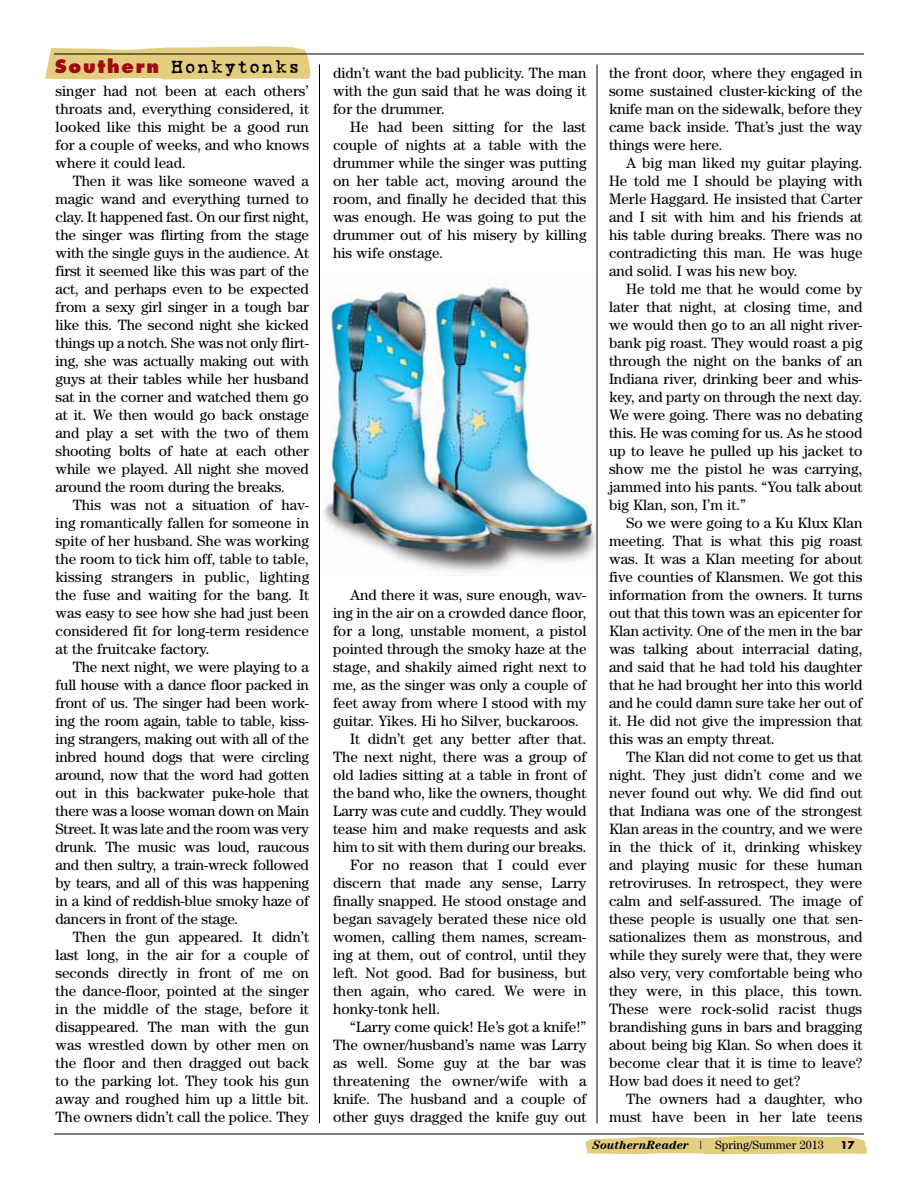
<style>
.page{position:relative;width:918px;height:1188px;background:#fff}
.page>*{position:absolute;margin:0;border:0;box-sizing:border-box;transform-origin:0 0}
.t1{font:18px "Love Letter Typewriter";letter-spacing:.1em;color:#000}
.t2{font:15px/18px "Century";color:#000;text-align:justify}
.t3{font:12px "Century";color:#000}
.t4{font:700 10.5px "Futura";color:#000}
.s1{font-family:"Futura";font-weight:800;color:#9e0b0f}
.s2{font-weight:700;font-style:italic}
</style>
<div class="page">
<img style="left:323px;top:276px;width:274px;height:300px">
<svg style="left:45px;top:47px;width:265px;height:33px;background:#e1ce87"></svg>
<svg style="left:585px;top:1136px;width:282px;height:18px;background:#e5d18b"></svg>
<hr style="left:597px;top:64px;width:1px;height:1059px;background:#000">
<hr style="left:319px;top:64px;width:1px;height:1059px;background:#000">
<hr style="left:54px;top:54px;width:810px;height:1px;background:#000">
<hr style="left:54px;top:1134px;width:810px;height:1px;background:#000">
<p class="t1" style="left:55px;top:59px;width:246px"><span class="s1">Southern</span> Honkytonks</p>
<p class="t2" style="left:56px;top:81px;width:255px">singer had not been at each others’ throats and, everything considered, it looked like this might be a good run for a couple of weeks, and who knows where it could lead.</p>
<p class="t2" style="left:56px;top:171px;width:255px;text-indent:17px">Then it was like someone waved a magic wand and everything turned to clay. It happened fast. On our first night, the singer was flirting from the stage with the single guys in the audience. At first it seemed like this was part of the act, and perhaps even to be expected from a sexy girl singer in a tough bar like this. The second night she kicked things up a notch. She was not only flirt&shy;ing, she was actually making out with guys at their tables while her husband sat in the corner and watched them go at it. We then would go back onstage and play a set with the two of them shooting bolts of hate at each other while we played. All night she moved around the room during the breaks.</p>
<p class="t2" style="left:56px;top:495px;width:255px;text-indent:17px">This was not a situation of hav&shy;ing romantically fallen for someone in spite of her husband. She was working the room to tick him off, table to table, kissing strangers in public, lighting the fuse and waiting for the bang. It was easy to see how she had just been considered fit for long-term residence at the fruitcake factory.</p>
<p class="t2" style="left:56px;top:657px;width:255px;text-indent:17px">The next night, we were playing to a full house with a dance floor packed in front of us. The singer had been work&shy;ing the room again, table to table, kiss&shy;ing strangers, making out with all of the inbred hound dogs that were circling around, now that the word had gotten out in this backwater puke-hole that there was a loose woman down on Main Street. It was late and the room was very drunk. The music was loud, raucous and then sultry, a train-wreck followed by tears, and all of this was happening in a kind of reddish-blue smoky haze of dancers in front of the stage.</p>
<p class="t2" style="left:56px;top:927px;width:255px;text-indent:17px">Then the gun appeared. It didn’t last long, in the air for a couple of seconds directly in front of me on the dance-floor, pointed at the singer in the middle of the stage, before it disappeared. The man with the gun was wrestled down by other men on the floor and then dragged out back to the parking lot. They took his gun away and roughed him up a little bit.<br>The owners didn’t call the police. They</p>
<p class="t2" style="left:333px;top:63px;width:255px">didn’t want the bad publicity. The man with the gun said that he was doing it for the drummer.</p>
<p class="t2" style="left:333px;top:117px;width:255px;text-indent:17px">He had been sitting for the last couple of nights at a table with the drummer while the singer was putting on her table act, moving around the room, and finally he decided that this was enough. He was going to put the drummer out of his misery by killing his wife onstage.</p>
<p class="t2" style="left:350px;top:585px;width:238px">And there it was, sure enough, wav-</p>
<p class="t2" style="left:333px;top:603px;width:255px">ing in the air on a crowded dance floor,</p>
<p class="t2" style="left:333px;top:621px;width:255px">for a long, unstable moment, a pistol</p>
<p class="t2" style="left:333px;top:639px;width:255px">pointed through the smoky haze at the</p>
<p class="t2" style="left:333px;top:657px;width:255px">stage, and shakily aimed right next to</p>
<p class="t2" style="left:333px;top:675px;width:255px">me, as the singer was only a couple of</p>
<p class="t2" style="left:333px;top:693px;width:255px">feet away from where I stood with my</p>
<p class="t2" style="left:333px;top:711px;width:247px">guitar. Yikes. Hi ho Silver, buckaroos.</p>
<p class="t2" style="left:350px;top:729px;width:238px">It didn’t get any better after that.</p>
<p class="t2" style="left:333px;top:747px;width:255px">The next night, there was a group of</p>
<p class="t2" style="left:333px;top:765px;width:255px">old ladies sitting at a table in front of</p>
<p class="t2" style="left:333px;top:783px;width:255px">the band who, like the owners, thought</p>
<p class="t2" style="left:333px;top:801px;width:255px">Larry was cute and cuddly. They would</p>
<p class="t2" style="left:333px;top:819px;width:255px">tease him and make requests and ask</p>
<p class="t2" style="left:333px;top:837px;width:255px">him to sit with them during our breaks.</p>
<p class="t2" style="left:350px;top:855px;width:238px">For no reason that I could ever</p>
<p class="t2" style="left:333px;top:873px;width:255px">discern that made any sense, Larry</p>
<p class="t2" style="left:333px;top:891px;width:255px">finally snapped. He stood onstage and</p>
<p class="t2" style="left:333px;top:909px;width:255px">began savagely berated these nice old</p>
<p class="t2" style="left:333px;top:927px;width:255px">women, calling them names, scream-</p>
<p class="t2" style="left:333px;top:945px;width:255px">ing at them, out of control, until they</p>
<p class="t2" style="left:333px;top:963px;width:255px">left. Not good. Bad for business, but</p>
<p class="t2" style="left:333px;top:981px;width:255px">then again, who cared. We were in</p>
<p class="t2" style="left:333px;top:999px;width:109px">honky-tonk hell.</p>
<p class="t2" style="left:350px;top:1017px;width:238px">“Larry come quick! He’s got a knife!”</p>
<p class="t2" style="left:333px;top:1035px;width:255px">The owner/husband’s name was Larry</p>
<p class="t2" style="left:333px;top:1053px;width:255px">as well. Some guy at the bar was</p>
<p class="t2" style="left:333px;top:1071px;width:255px">threatening the owner/wife with a</p>
<p class="t2" style="left:333px;top:1089px;width:255px">knife. The husband and a couple of</p>
<p class="t2" style="left:333px;top:1107px;width:255px">other guys dragged the knife guy out</p>
<p class="t2" style="left:609px;top:64px;width:255px">the front door, where they engaged in some sustained cluster-kicking of the knife man on the sidewalk, before they came back inside. That’s just the way things were here.</p>
<p class="t2" style="left:609px;top:154px;width:255px;text-indent:17px">A big man liked my guitar playing.<br>He told me I should be playing with Merle Haggard. He insisted that Carter and I sit with him and his friends at his table during breaks. There was no contradicting this man. He was huge and solid. I was his new boy.</p>
<p class="t2" style="left:609px;top:280px;width:255px;text-indent:17px">He told me that he would come by later that night, at closing time, and we would then go to an all night river&shy;bank pig roast. They would roast a pig through the night on the banks of an Indiana river, drinking beer and whis&shy;key, and party on through the next day.<br>We were going. There was no debating this. He was coming for us. As he stood up to leave he pulled up his jacket to show me the pistol he was carrying, jammed into his pants. “You talk about big Klan, son, I’m it.”</p>
<p class="t2" style="left:609px;top:514px;width:255px;text-indent:17px">So we were going to a Ku Klux Klan meeting. That is what this pig roast was. It was a Klan meeting for about five counties of Klansmen. We got this information from the owners. It turns out that this town was an epicenter for Klan activity. One of the men in the bar was talking about interracial dating, and said that he had told his daughter that he had brought her into this world and he could damn sure take her out of it. He did not give the impression that this was an empty threat.</p>
<p class="t2" style="left:609px;top:748px;width:255px;text-indent:17px">The Klan did not come to get us that night. They just didn’t come and we never found out why. We did find out that Indiana was one of the strongest Klan areas in the country, and we were in the thick of it, drinking whiskey and playing music for these human retroviruses. In retrospect, they were calm and self-assured. The image of these people is usually one that sen&shy;sationalizes them as monstrous, and while they surely were that, they were also very, very comfortable being who they were, in this place, this town.<br>These were rock-solid racist thugs brandishing guns in bars and bragging about being big Klan. So when does it become clear that it is time to leave?<br>How bad does it need to get?</p>
<p class="t2" style="left:609px;top:1090px;width:255px;text-align:right">The owners had a daughter, who must have been in her late teens</p>
<p class="t3" style="left:592px;top:1138px;width:233px"><span class="s2">SouthernReader</span> | Spring/Summer 2013</p>
<p class="t4" style="left:840px;top:1138px;width:16px">17</p>
</div>
